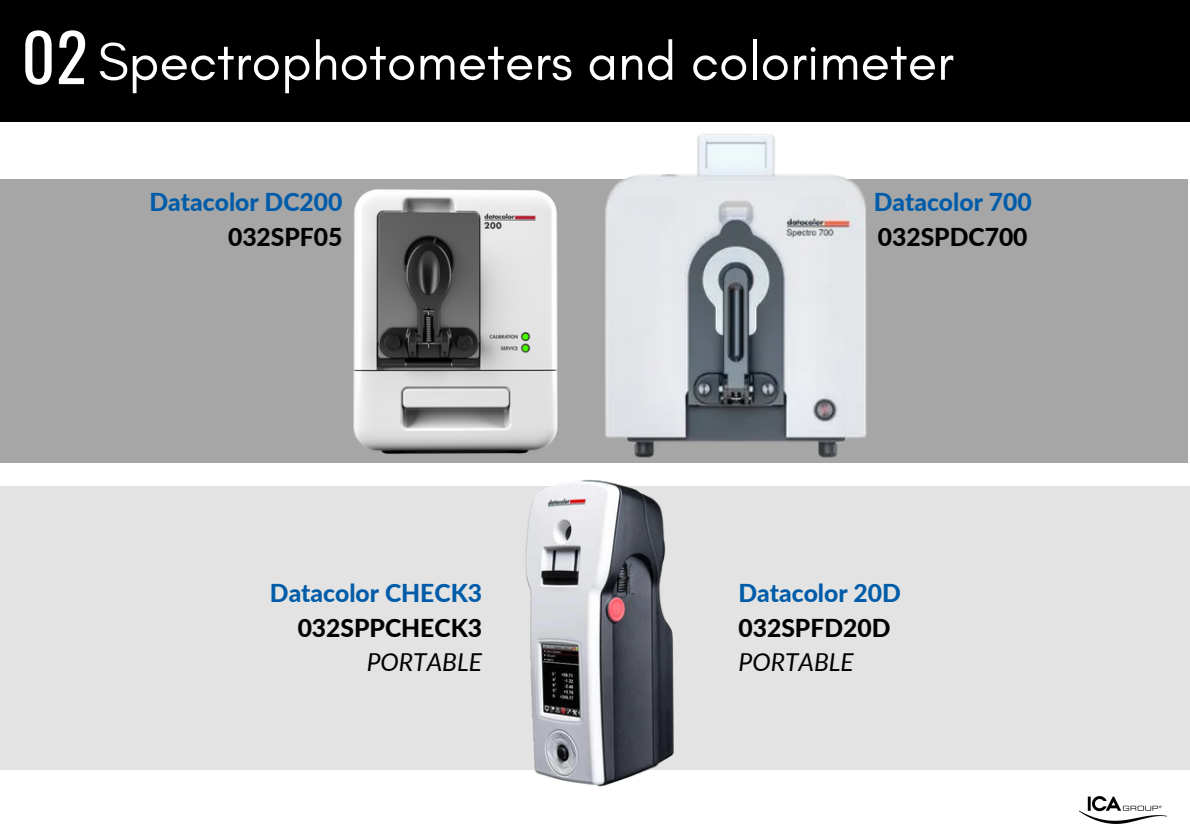
<style>
.page{position:relative;width:1190px;height:839px;background:#fff}
.page>*{position:absolute;margin:0;border:0;box-sizing:border-box;transform-origin:0 0}
.t1{font:54px "Glacial Indifference";color:#fff}
.t2{font:800 24.6px "Lato";color:#005ca9}
.t3{font:800 24.6px "Lato";color:#000}
.t4{font:italic 24.6px "Lato";color:#000}
.s1{font-family:"Oswald";font-size:65.8px}
</style>
<div class="page">
<div style="left:0;top:487px;width:1190px;height:283px;background:#e3e3e3"></div>
<div style="left:0;top:179px;width:1188px;height:283px;background:#a6a6a6"></div>
<img style="left:174px;top:189px;width:384px;height:298px">
<img style="left:605px;top:133px;width:296px;height:330px">
<img style="left:404px;top:444px;width:382px;height:343px">
<div style="left:0;top:0;width:1190px;height:122px;background:#000"></div>
<img style="left:1079px;top:796px;width:88px;height:28px">
<h1 class="t1" style="left:21px;top:28px;width:934px"><span class="s1">02</span> Spectrophotometers and colorimeter</h1>
<p class="t2" style="left:150px;top:187px;width:194px">Datacolor DC200</p>
<p class="t3" style="left:228px;top:221px;width:116px">032SPF05</p>
<p class="t2" style="left:270px;top:578px;width:214px">Datacolor CHECK3</p>
<p class="t3" style="left:298px;top:612px;width:186px">032SPPCHECK3</p>
<p class="t4" style="left:367px;top:647px;width:117px">PORTABLE</p>
<p class="t2" style="left:874px;top:187px;width:159px">Datacolor 700</p>
<p class="t3" style="left:878px;top:221px;width:151px">032SPDC700</p>
<p class="t2" style="left:738px;top:578px;width:164px">Datacolor 20D</p>
<p class="t3" style="left:738px;top:612px;width:153px">032SPFD20D</p>
<p class="t4" style="left:738px;top:647px;width:117px">PORTABLE</p>
</div>
